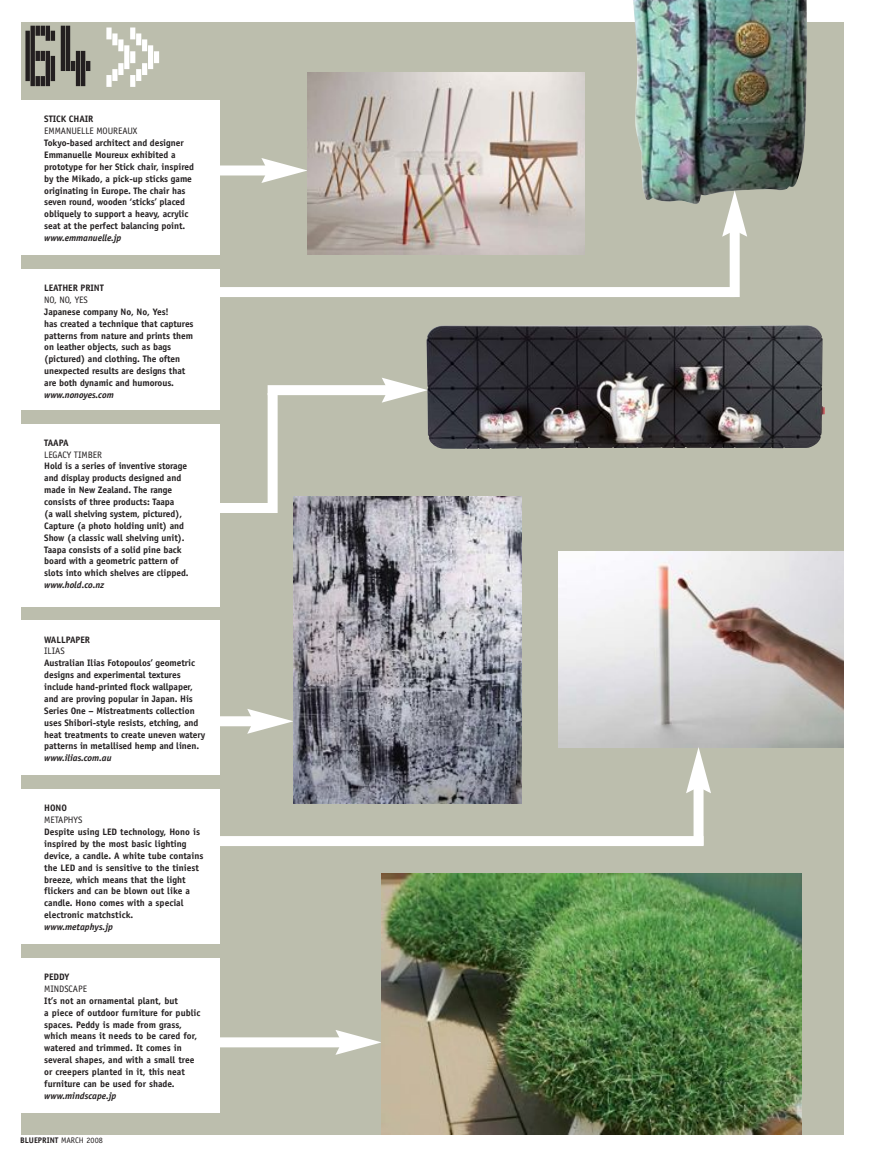
<style>
.page{position:relative;width:878px;height:1160px;background:#fff}
.page>*{position:absolute;margin:0;border:0;box-sizing:border-box;transform-origin:0 0}
.t1{font:123.75px "Blueprint New Era";color:#fff}
.t2{font:105px "Blueprint New Era";color:#231f20}
.t3{font:700 9.38px/11.9px "Officina Sans";letter-spacing:-.005em;color:#231f20}
.t4{font:italic 700 9.38px "Officina Sans";letter-spacing:-.005em;color:#231f20}
.t5{font:9.38px "Officina Sans";letter-spacing:-.005em;color:#231f20}
.t6{font:700 8.12px "Officina Sans";color:#231f20}
.s1{font-weight:400}
</style>
<div class="page">
<img style="left:21px;top:0;width:823px;height:1135px">
<h2 class="t2" style="left:23px;top:6px;width:72px">64</h2>
<h1 class="t1" style="left:103px;top:-2px;width:61px">Ω</h1>
<p class="t3" style="left:44px;top:113px;width:51px">STICK CHAIR</p>
<p class="t5" style="left:44px;top:126px;width:95px">EMMANUELLE MOUREAUX</p>
<p class="t3" style="left:44px;top:137px;width:151px">Tokyo-based architect and designer Emmanuelle Moureux exhibited a prototype for her Stick chair, inspired by the Mikado, a pick-up sticks game originating in Europe. The chair has seven round, wooden ‘sticks’ placed obliquely to support a heavy, acrylic seat at the perfect balancing point.</p>
<p class="t4" style="left:44px;top:232px;width:79px">www.emmanuelle.jp</p>
<p class="t3" style="left:44px;top:282px;width:61px">LEATHER PRINT</p>
<p class="t5" style="left:44px;top:294px;width:45px">NO, NO, YES</p>
<p class="t3" style="left:44px;top:306px;width:151px">Japanese company No, No, Yes!<br>has created a technique that captures patterns from nature and prints them on leather objects, such as bags (pictured) and clothing. The often unexpected results are designs that are both dynamic and humorous.</p>
<p class="t4" style="left:44px;top:389px;width:71px">www.nonoyes.com</p>
<p class="t3" style="left:44px;top:436px;width:26px">TAAPA</p>
<p class="t5" style="left:44px;top:449px;width:59px">LEGACY TIMBER</p>
<p class="t3" style="left:44px;top:460px;width:146px">Hold is a series of inventive storage and display products designed and made in New Zealand. The range consists of three products: Taapa<br>(a wall shelving system, pictured), Capture (a photo holding unit) and Show (a classic wall shelving unit).<br>Taapa consists of a solid pine back board with a geometric pattern of slots into which shelves are clipped.</p>
<p class="t4" style="left:44px;top:579px;width:62px">www.hold.co.nz</p>
<p class="t3" style="left:44px;top:633px;width:47px">WALLPAPER</p>
<p class="t5" style="left:44px;top:646px;width:22px">ILIAS</p>
<p class="t3" style="left:44px;top:657px;width:163px">Australian Ilias Fotopoulos’ geometric designs and experimental textures include hand-printed flock wallpaper, and are proving popular in Japan. His Series One – Mistreatments collection uses Shibori-style resists, etching, and heat treatments to create uneven watery patterns in metallised hemp and linen.</p>
<p class="t4" style="left:44px;top:753px;width:69px">www.ilias.com.au</p>
<p class="t3" style="left:44px;top:802px;width:24px">HONO</p>
<p class="t5" style="left:44px;top:815px;width:40px">METAPHYS</p>
<p class="t3" style="left:44px;top:826px;width:161px">Despite using LED technology, Hono is inspired by the most basic lighting device, a candle. A white tube contains the LED and is sensitive to the tiniest breeze, which means that the light flickers and can be blown out like a candle. Hono comes with a special electronic matchstick.</p>
<p class="t4" style="left:44px;top:921px;width:70px">www.metaphys.jp</p>
<p class="t3" style="left:44px;top:971px;width:26px">PEDDY</p>
<p class="t5" style="left:44px;top:983px;width:44px">MINDSCAPE</p>
<p class="t3" style="left:44px;top:995px;width:158px">It’s not an ornamental plant, but<br>a piece of outdoor furniture for public spaces. Peddy is made from grass, which means it needs to be cared for, watered and trimmed. It comes in several shapes, and with a small tree or creepers planted in it, this neat furniture can be used for shade.</p>
<p class="t4" style="left:44px;top:1090px;width:74px">www.mindscape.jp</p>
<p class="t6" style="left:20px;top:1135px;width:84px">BLUEPRINT <span class="s1">MARCH 2008</span></p>
</div>
